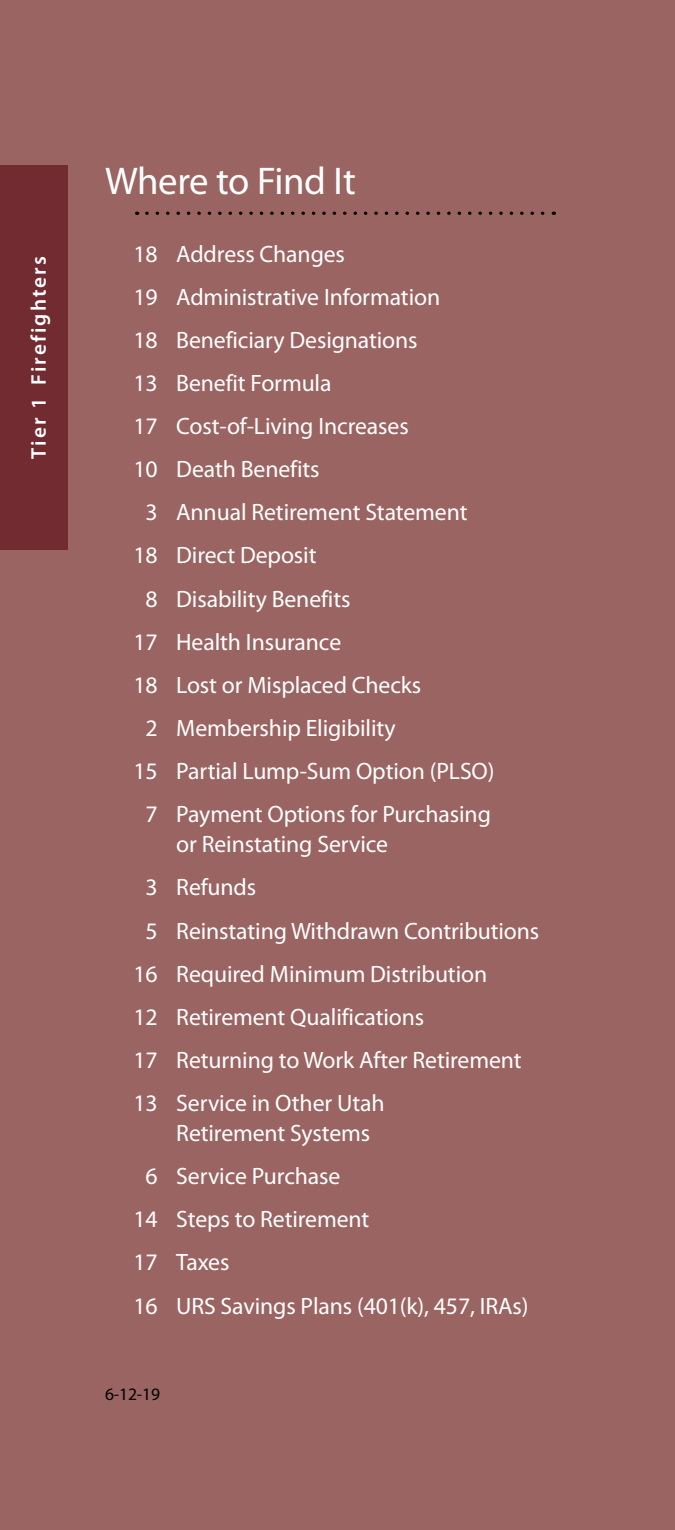
<style>
.page{position:relative;width:675px;height:1530px;background:#9a6462}
.page>*{position:absolute;margin:0;border:0;box-sizing:border-box;transform-origin:0 0}
.t1{font:38.75px "Myriad Pro";letter-spacing:-.01em;color:#fff}
.t2{font:23.75px "Myriad Pro";letter-spacing:-.005em;color:#fff}
.t3{font:600 21.25px "Myriad Pro";letter-spacing:.1em;color:#fff}
.t4{font:17.5px "Myriad Pro";color:#000}
</style>
<div class="page">
<div style="left:0;top:165px;width:68px;height:385px;background:#732b32"></div>
<svg style="left:147px;top:212px;width:407px;height:3px"></svg>
<p class="t3" style="left:25px;top:459px;width:204px;rotate:-90deg">Tier 1 Firefighters</p>
<h1 class="t1" style="left:105px;top:157px;width:252px">Where to Find It</h1>
<p class="t2" style="left:133px;top:239px;width:213px">18 Address Changes</p>
<p class="t2" style="left:133px;top:282px;width:308px">19 Administrative Information</p>
<p class="t2" style="left:133px;top:325px;width:286px">18 Beneficiary Designations</p>
<p class="t2" style="left:133px;top:368px;width:200px">13 Benefit Formula</p>
<p class="t2" style="left:133px;top:411px;width:277px">17 Cost-of-Living Increases</p>
<p class="t2" style="left:133px;top:455px;width:188px">10 Death Benefits</p>
<p class="t2" style="left:145px;top:498px;width:324px">3 Annual Retirement Statement</p>
<p class="t2" style="left:133px;top:541px;width:185px">18 Direct Deposit</p>
<p class="t2" style="left:145px;top:584px;width:207px">8 Disability Benefits</p>
<p class="t2" style="left:133px;top:627px;width:209px">17 Health Insurance</p>
<p class="t2" style="left:133px;top:670px;width:289px">18 Lost or Misplaced Checks</p>
<p class="t2" style="left:145px;top:713px;width:252px">2 Membership Eligibility</p>
<p class="t2" style="left:133px;top:757px;width:363px">15 Partial Lump-Sum Option (PLSO)</p>
<p class="t2" style="left:145px;top:800px;width:347px">7 Payment Options for Purchasing</p>
<p class="t2" style="left:176px;top:830px;width:213px">or Reinstating Service</p>
<p class="t2" style="left:145px;top:873px;width:112px">3 Refunds</p>
<p class="t2" style="left:145px;top:916px;width:395px">5 Reinstating Withdrawn Contributions</p>
<p class="t2" style="left:133px;top:959px;width:355px">16 Required Minimum Distribution</p>
<p class="t2" style="left:133px;top:1002px;width:292px">12 Retirement Qualifications</p>
<p class="t2" style="left:133px;top:1045px;width:390px">17 Returning to Work After Retirement</p>
<p class="t2" style="left:133px;top:1088px;width:253px">13 Service in Other Utah</p>
<p class="t2" style="left:176px;top:1118px;width:196px">Retirement Systems</p>
<p class="t2" style="left:145px;top:1162px;width:197px">6 Service Purchase</p>
<p class="t2" style="left:133px;top:1205px;width:238px">14 Steps to Retirement</p>
<p class="t2" style="left:133px;top:1248px;width:98px">17 Taxes</p>
<p class="t2" style="left:133px;top:1291px;width:397px">16 URS Savings Plans (401(k), 457, IRAs)</p>
<p class="t4" style="left:105px;top:1383px;width:57px">6-12-19</p>
</div>
